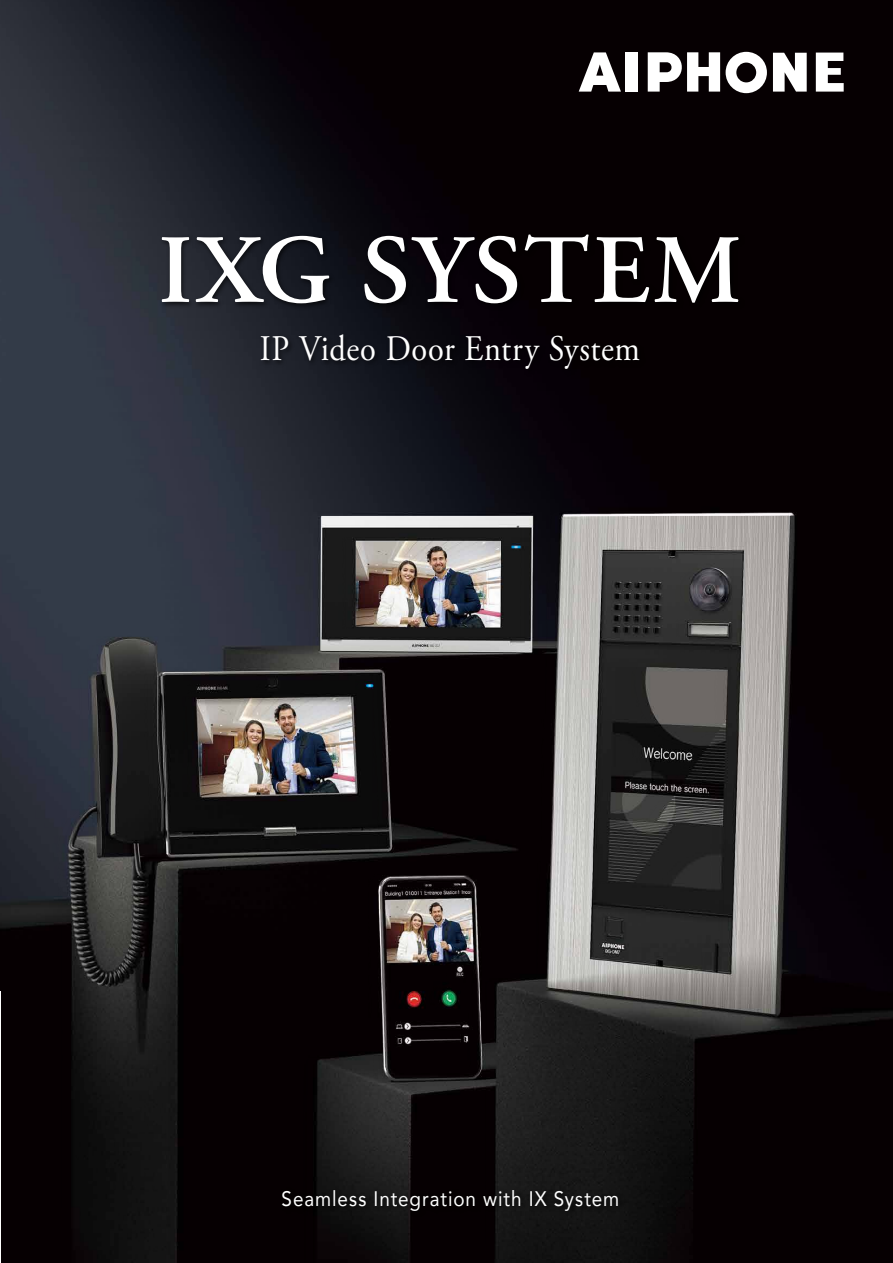
<style>
.page{position:relative;width:893px;height:1263px;background:#fff}
.page>*{position:absolute;margin:0;border:0;box-sizing:border-box;transform-origin:0 0}
.t1{font:600 97.5px "Adobe Garamond Pro";letter-spacing:.03em;color:#fff}
.t2{font:36px "Adobe Garamond Pro";letter-spacing:.02em;color:#fff;scale:.9 1}
.t3{font:21px "Avenir";letter-spacing:.05em;color:#fff;scale:.9 1}
</style>
<div class="page">
<img style="left:0;top:0;width:893px;height:1263px">
<img style="left:458px;top:492px;width:117px;height:110px">
<img style="left:312px;top:630px;width:115px;height:111px">
<img style="left:277px;top:1183px;width:352px;height:40px">
<img style="left:154px;top:216px;width:600px;height:122px">
<img style="left:255px;top:326px;width:395px;height:56px">
<svg style="left:579px;top:52px;width:42px;height:40px"></svg>
<div style="left:626px;top:52px;width:12px;height:40px;background:#fff"></div>
<svg style="left:648px;top:52px;width:72px;height:40px"></svg>
<svg style="left:726px;top:52px;width:41px;height:41px"></svg>
<svg style="left:773px;top:53px;width:34px;height:39px"></svg>
<svg style="left:816px;top:53px;width:28px;height:39px"></svg>
<h1 class="t1" style="left:158px;top:215px;width:585px">IXG SYSTEM</h1>
<h2 class="t2" style="left:260px;top:327px;width:424px">IP Video Door Entry System</h2>
<p class="t3" style="left:282px;top:1181px;width:377px">Seamless Integration with IX System</p>
</div>
